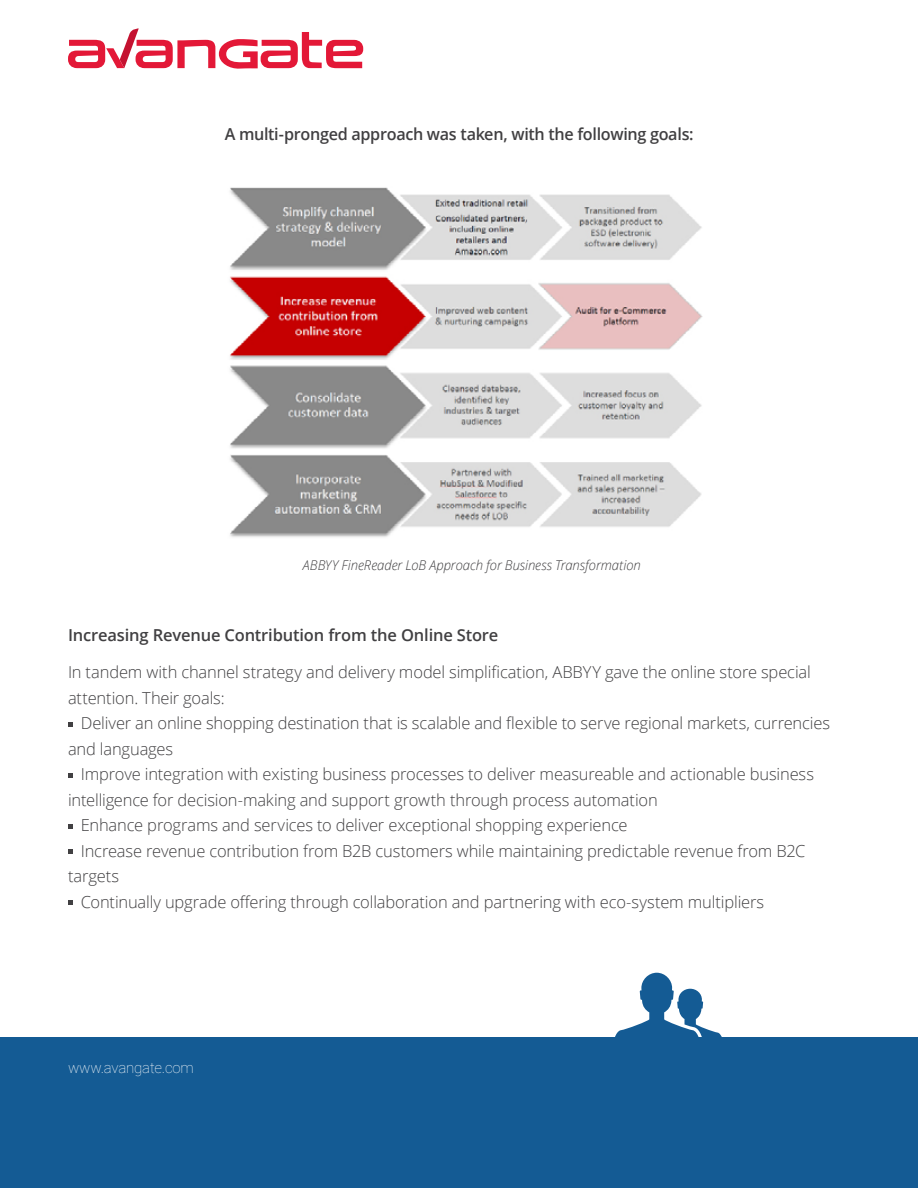
<style>
.page{position:relative;width:918px;height:1188px;background:#fff}
.page>*{position:absolute;margin:0;border:0;box-sizing:border-box;transform-origin:0 0}
.t1{font:300 16.5px/25.5px "Open Sans";letter-spacing:-.01em;color:#414042}
.t2{font:600 16.5px "Open Sans";letter-spacing:-.015em;color:#414042}
.t3{font:100 15px "Roboto";letter-spacing:-.01em;color:#fff}
.t4{font:italic 300 13.5px "Open Sans";letter-spacing:-.005em;color:#414042}
</style>
<div class="page">
<div style="left:0;top:1038px;width:918px;height:150px;background:#145b94"></div>
<svg style="left:613px;top:973px;width:111px;height:65px"></svg>
<svg style="left:68px;top:28px;width:295px;height:41px"></svg>
<svg style="left:68px;top:722px;width:5px;height:4px"></svg>
<svg style="left:68px;top:773px;width:5px;height:4px"></svg>
<svg style="left:68px;top:824px;width:5px;height:4px"></svg>
<svg style="left:68px;top:849px;width:5px;height:5px"></svg>
<svg style="left:68px;top:900px;width:5px;height:5px"></svg>
<img style="left:230px;top:187px;width:473px;height:350px">
<p class="t2" style="left:225px;top:122px;width:470px">A multi-pronged approach was taken, with the following goals:</p>
<p class="t4" style="left:303px;top:556px;width:339px">ABBYY FineReader LoB Approach for Business Transformation</p>
<p class="t2" style="left:68px;top:624px;width:432px">Increasing Revenue Contribution from the Online Store</p>
<p class="t1" style="left:68px;top:659px;width:744px">In tandem with channel strategy and delivery model simplification, ABBYY gave the online store special attention. Their goals:</p>
<p class="t1" style="left:68px;top:710px;width:764px;text-indent:13px">Deliver an online shopping destination that is scalable and flexible to serve regional markets, currencies and languages</p>
<p class="t1" style="left:81px;top:761px;width:735px">Improve integration with existing business processes to deliver measureable and actionable business</p>
<p class="t1" style="left:68px;top:787px;width:591px">intelligence for decision-making and support growth through process automation</p>
<p class="t1" style="left:81px;top:812px;width:548px">Enhance programs and services to deliver exceptional shopping experience</p>
<p class="t1" style="left:81px;top:838px;width:726px">Increase revenue contribution from B2B customers while maintaining predictable revenue from B2C</p>
<p class="t1" style="left:68px;top:863px;width:53px">targets</p>
<p class="t1" style="left:81px;top:889px;width:685px">Continually upgrade offering through collaboration and partnering with eco-system multipliers</p>
<p class="t3" style="left:68px;top:1057px;width:127px">www.avangate.com</p>
</div>
